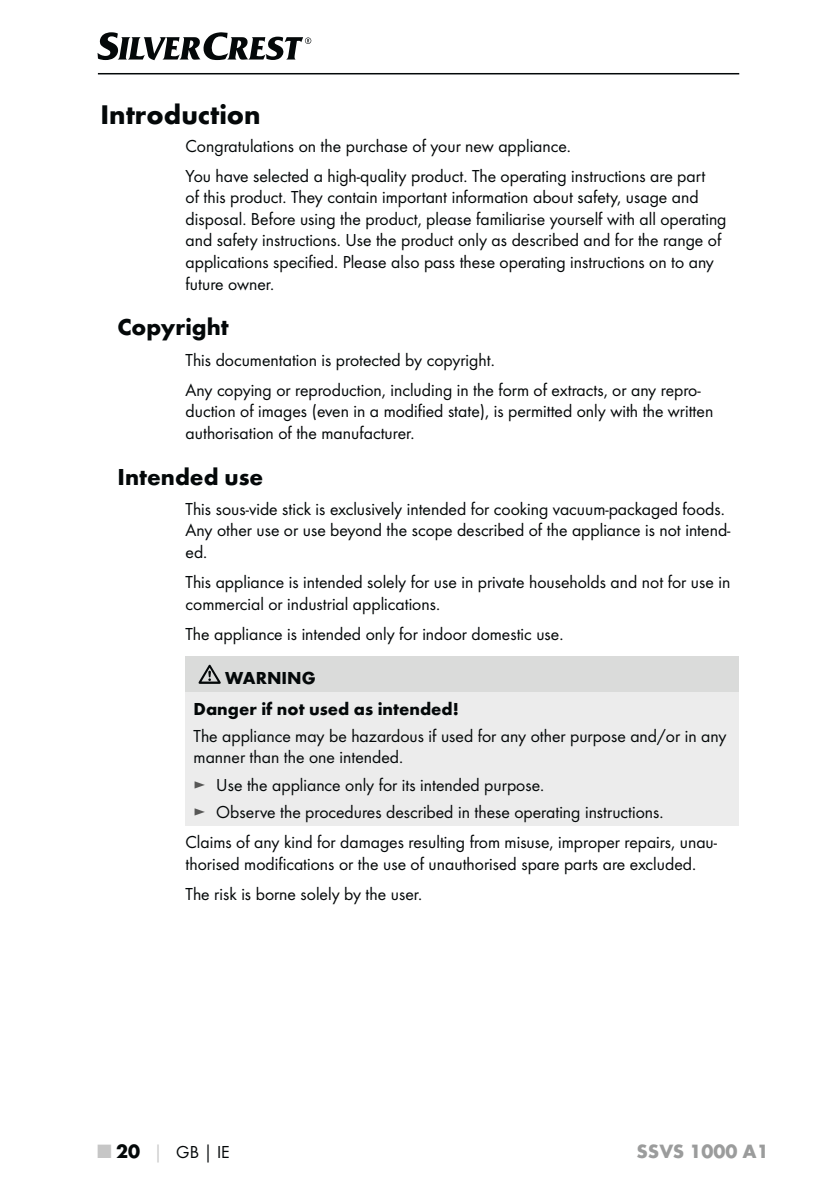
<style>
.page{position:relative;width:840px;height:1191px;background:#fff}
.page>*{position:absolute;margin:0;border:0;box-sizing:border-box;transform-origin:0 0}
.t1{font:700 28px "Futura";color:#040809}
.t2{font:700 24px "Futura";color:#040809}
.t3{font:700 20px "Futura";color:#9b9c9c}
.t4{font:18px/21.6px "Futura Boo";color:#040809}
.t5{font:700 18px/30.2px "Futura";color:#040809}
.s1{color:#575756}
.s2{font-family:"Futura";font-weight:700;font-size:20px;color:#c6c6c6}
.s3{font-family:"Futura";font-weight:700;font-size:20px}
.s4{font-family:"Futura";font-weight:700;color:#c6c6c6}
.s5{font-family:"Futura";font-weight:700}
</style>
<div class="page">
<hr style="left:98px;top:73px;width:640px;height:1px;background:#040809">
<svg style="left:97px;top:32px;width:214px;height:28px"></svg>
<div style="left:185px;top:656px;width:553px;height:36px;background:#dadbda"></div>
<div style="left:185px;top:692px;width:553px;height:134px;background:#ececec"></div>
<svg style="left:198px;top:665px;width:22px;height:19px"></svg>
<h1 class="t1" style="left:100px;top:104px;width:162px">Introduction</h1>
<p class="t4" style="left:185px;top:131px;width:521px;line-height:30px">Congratulations on the purchase of your new appliance.<br>You have selected a high-quality product. The operating instructions are part</p>
<p class="t4" style="left:185px;top:187px;width:542px">of this product. They contain important information about safety, usage and disposal. Before using the product, please familiarise yourself with all operating and safety instructions. Use the product only as described and for the range of applications specified. Please also pass these operating instructions on to any future owner.</p>
<h2 class="t2" style="left:117px;top:318px;width:113px">Copyright</h2>
<p class="t4" style="left:185px;top:345px;width:516px;line-height:30px">This documentation is protected by copyright.<br>Any copying or reproduction, including in the form of extracts, or any repro-</p>
<p class="t4" style="left:185px;top:401px;width:529px">duction of images (even in a modified state), is permitted only with the written authorisation of the manufacturer.</p>
<h2 class="t2" style="left:117px;top:467px;width:147px">Intended use</h2>
<p class="t4" style="left:185px;top:499px;width:546px">This sous-vide stick is exclusively intended for cooking vacuum-packaged foods.<br>Any other use or use beyond the scope described of the appliance is not intend&shy;ed.</p>
<p class="t4" style="left:185px;top:572px;width:546px">This appliance is intended solely for use in private households and not for use in commercial or industrial applications.</p>
<p class="t4" style="left:185px;top:624px;width:379px">The appliance is intended only for indoor domestic use.</p>
<p class="t5" style="left:193px;top:665px;width:266px;text-indent:32px">WARNING<br>Danger if not used as intended!</p>
<p class="t4" style="left:193px;top:726px;width:534px">The appliance may be hazardous if used for any other purpose and/or in any manner than the one intended.</p>
<p class="t4" style="left:193px;top:772px;width:471px;line-height:27.2px"><span class="s1">►</span> Use the appliance only for its intended purpose.<br><span class="s1">►</span> Observe the procedures described in these operating instructions.</p>
<p class="t4" style="left:185px;top:832px;width:532px">Claims of any kind for damages resulting from misuse, improper repairs, unau&shy;thorised modifications or the use of unauthorised spare parts are excluded.</p>
<p class="t4" style="left:185px;top:884px;width:238px">The risk is borne solely by the user.</p>
<p class="t4" style="left:98px;top:1142px;width:133px"><span class="s2">■</span> <span class="s3">20</span> <span class="s4">│</span> GB<span class="s5">│</span>IE</p>
<p class="t3" style="left:636px;top:1143px;width:134px">SSVS 1000 A1</p>
</div>
